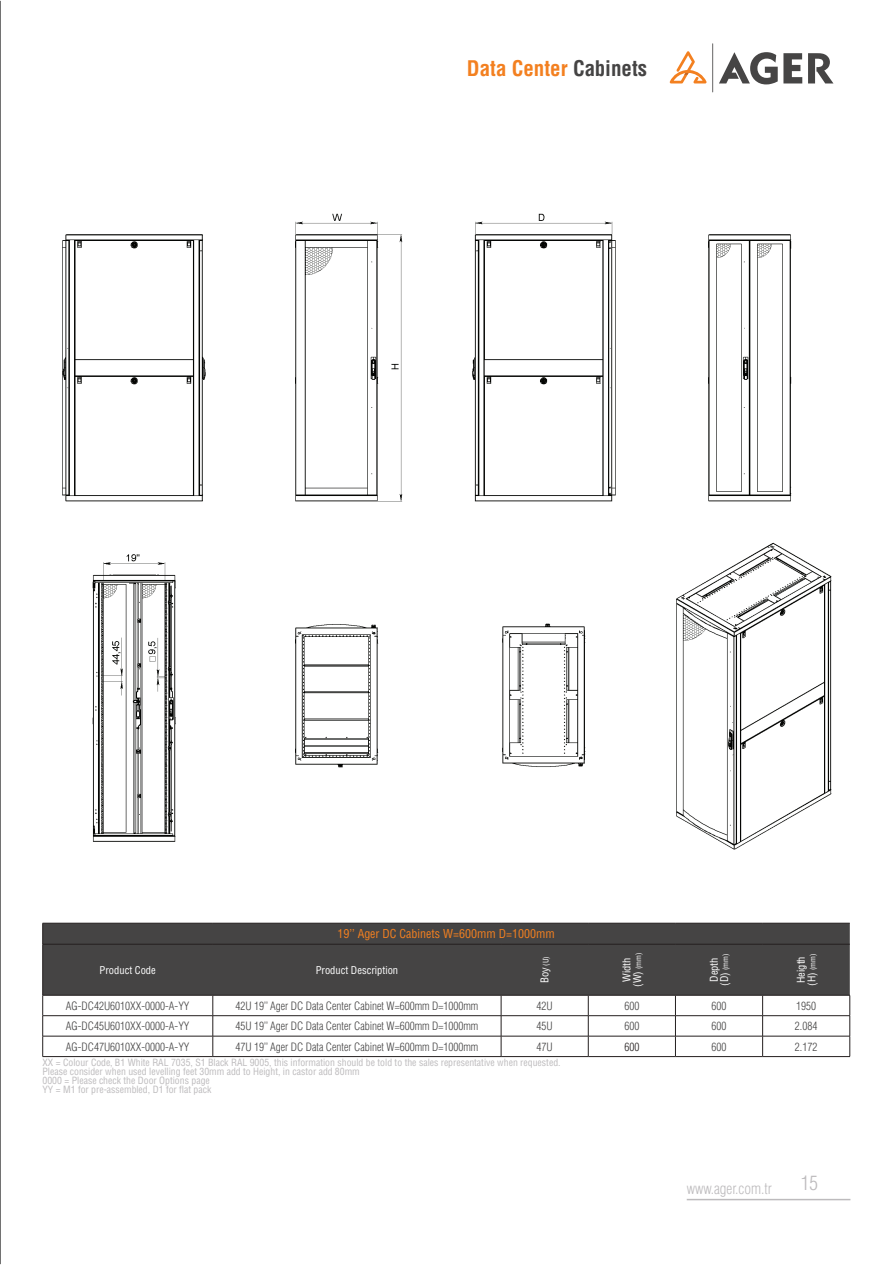
<style>
.page{position:relative;width:893px;height:1265px;background:#fff}
.page>*{position:absolute;margin:0;border:0;box-sizing:border-box;transform-origin:0 0}
.t1{font:21px "Helvetica Cond Bold Tr";color:#f38020}
.t2{font:19.5px "Helvetica Condensed Light Tr";color:#bdbbbd}
.t3{font:15px "Helvetica Condensed Light Tr";color:#bdbbbd}
.t4{font:12px "Helvetica Cond Normal Tr";color:#f38020}
.t5{font:11.25px "Helvetica Condensed Light Tr";color:#454444}
.t6{font:11.25px "Helvetica Condensed Light Tr";color:#241f1f}
.t7{font:10.5px "Helvetica Cond Normal Tr";color:#fff}
.t8{font:9.75px/9px "Helvetica Cond Normal Tr";color:#bdbbbd}
.t9{font:7.5px "Helvetica Cond Normal Tr";color:#fff}
.s1{color:#454444}
.s2{font-size:7.5px}
.s3{font-size:10.5px}
</style>
<div class="page">
<hr style="left:0;top:1px;width:1px;height:1263px;background:#454444">
<img style="left:62px;top:213px;width:770px;height:637px">
<div style="left:43px;top:924px;width:807px;height:71px;background:#454444"></div>
<hr style="left:42px;top:944px;width:1px;height:51px;background:#241f1f">
<hr style="left:43px;top:923px;width:170px;height:1px;background:#241f1f">
<svg style="left:42px;top:923px;width:1px;height:21px"></svg>
<hr style="left:213px;top:923px;width:288px;height:1px;background:#241f1f">
<hr style="left:501px;top:923px;width:87px;height:1px;background:#241f1f">
<hr style="left:588px;top:923px;width:87px;height:1px;background:#241f1f">
<hr style="left:675px;top:923px;width:88px;height:1px;background:#241f1f">
<hr style="left:763px;top:923px;width:87px;height:1px;background:#241f1f">
<hr style="left:43px;top:944px;width:170px;height:1px;background:#241f1f">
<hr style="left:213px;top:944px;width:288px;height:1px;background:#241f1f">
<hr style="left:501px;top:944px;width:87px;height:1px;background:#241f1f">
<hr style="left:588px;top:944px;width:87px;height:1px;background:#241f1f">
<hr style="left:675px;top:944px;width:88px;height:1px;background:#241f1f">
<hr style="left:763px;top:944px;width:87px;height:1px;background:#241f1f">
<hr style="left:43px;top:995px;width:170px;height:1px;background:#241f1f">
<hr style="left:213px;top:995px;width:288px;height:1px;background:#241f1f">
<hr style="left:501px;top:995px;width:87px;height:1px;background:#241f1f">
<hr style="left:588px;top:995px;width:87px;height:1px;background:#241f1f">
<hr style="left:675px;top:995px;width:88px;height:1px;background:#241f1f">
<hr style="left:763px;top:995px;width:87px;height:1px;background:#241f1f">
<hr style="left:43px;top:1015px;width:170px;height:1px;background:#241f1f">
<hr style="left:213px;top:1015px;width:288px;height:1px;background:#241f1f">
<hr style="left:501px;top:1015px;width:87px;height:1px;background:#241f1f">
<hr style="left:588px;top:1015px;width:87px;height:1px;background:#241f1f">
<hr style="left:675px;top:1015px;width:88px;height:1px;background:#241f1f">
<hr style="left:763px;top:1015px;width:87px;height:1px;background:#241f1f">
<hr style="left:43px;top:1036px;width:170px;height:1px;background:#241f1f">
<svg style="left:42px;top:995px;width:1px;height:61px"></svg>
<hr style="left:213px;top:1036px;width:288px;height:1px;background:#241f1f">
<svg style="left:213px;top:995px;width:1px;height:61px"></svg>
<hr style="left:501px;top:1036px;width:87px;height:1px;background:#241f1f">
<svg style="left:501px;top:995px;width:1px;height:61px"></svg>
<hr style="left:588px;top:1036px;width:87px;height:1px;background:#241f1f">
<svg style="left:588px;top:995px;width:1px;height:61px"></svg>
<hr style="left:675px;top:1036px;width:88px;height:1px;background:#241f1f">
<svg style="left:675px;top:995px;width:1px;height:61px"></svg>
<hr style="left:763px;top:1036px;width:87px;height:1px;background:#241f1f">
<svg style="left:762px;top:995px;width:1px;height:61px"></svg>
<svg style="left:849px;top:995px;width:1px;height:61px"></svg>
<hr style="left:43px;top:1056px;width:170px;height:1px;background:#241f1f">
<hr style="left:213px;top:1056px;width:288px;height:1px;background:#241f1f">
<hr style="left:501px;top:1056px;width:87px;height:1px;background:#241f1f">
<hr style="left:588px;top:1056px;width:87px;height:1px;background:#241f1f">
<hr style="left:675px;top:1056px;width:88px;height:1px;background:#241f1f">
<hr style="left:763px;top:1056px;width:87px;height:1px;background:#241f1f">
<hr style="left:687px;top:1198px;width:163px;height:2px;background:#bdbbbd">
<hr style="left:712px;top:43px;width:1px;height:49px;background:#464545">
<svg style="left:808px;top:53px;width:25px;height:30px"></svg>
<svg style="left:719px;top:52px;width:83px;height:32px"></svg>
<svg style="left:670px;top:51px;width:36px;height:32px"></svg>
<h1 class="t1" style="left:467px;top:55px;width:182px">Data Center <span class="s1">Cabinets</span></h1>
<p class="t4" style="left:337px;top:926px;width:219px">19’’ Ager DC Cabinets W=600mm D=1000mm</p>
<p class="t7" style="left:100px;top:963px;width:58px">Product Code</p>
<p class="t7" style="left:316px;top:963px;width:84px">Product Description</p>
<p class="t7" style="left:538px;top:983px;width:29px;rotate:-90deg">Boy <span class="s2">(U)</span></p>
<p class="t7" style="left:620px;top:982px;width:26px;rotate:-90deg">Width</p>
<p class="t9" style="left:634px;top:987px;width:36px;rotate:-90deg"><span class="s3">(W)</span> (mm)</p>
<p class="t7" style="left:707px;top:981px;width:26px;rotate:-90deg">Depth</p>
<p class="t9" style="left:721px;top:985px;width:33px;rotate:-90deg"><span class="s3">(D)</span> (mm)</p>
<p class="t7" style="left:794px;top:983px;width:28px;rotate:-90deg">Heigth</p>
<p class="t9" style="left:808px;top:985px;width:33px;rotate:-90deg"><span class="s3">(H)</span> (mm)</p>
<p class="t5" style="left:66px;top:999px;width:125px">AG-DC42U6010XX-0000-A-YY</p>
<p class="t5" style="left:235px;top:999px;width:244px">42U 19’’ Ager DC Data Center Cabinet W=600mm D=1000mm</p>
<p class="t5" style="left:537px;top:999px;width:18px">42U</p>
<p class="t5" style="left:624px;top:999px;width:16px">600</p>
<p class="t5" style="left:711px;top:999px;width:16px">600</p>
<p class="t5" style="left:796px;top:999px;width:21px">1950</p>
<p class="t5" style="left:66px;top:1019px;width:125px">AG-DC45U6010XX-0000-A-YY</p>
<p class="t5" style="left:235px;top:1019px;width:244px">45U 19’’ Ager DC Data Center Cabinet W=600mm D=1000mm</p>
<p class="t5" style="left:537px;top:1019px;width:18px">45U</p>
<p class="t5" style="left:624px;top:1019px;width:16px">600</p>
<p class="t5" style="left:711px;top:1019px;width:16px">600</p>
<p class="t5" style="left:795px;top:1019px;width:24px">2.084</p>
<p class="t5" style="left:66px;top:1040px;width:125px">AG-DC47U6010XX-0000-A-YY</p>
<p class="t5" style="left:235px;top:1040px;width:244px">47U 19’’ Ager DC Data Center Cabinet W=600mm D=1000mm</p>
<p class="t5" style="left:537px;top:1040px;width:18px">47U</p>
<p class="t6" style="left:624px;top:1040px;width:16px">600</p>
<p class="t5" style="left:711px;top:1040px;width:16px">600</p>
<p class="t5" style="left:795px;top:1040px;width:24px">2.172</p>
<p class="t8" style="left:43px;top:1058px;width:520px">XX = Colour Code, B1 White RAL 7035, S1 Black RAL 9005, this information should be told to the sales representative when requested.<br>Please consider when used levelling feet 30mm add to Height, in castor add 80mm<br>0000 = Please check the Door Options page<br>YY = M1 for pre-assembled, D1 for flat pack</p>
<h3 class="t3" style="left:687px;top:1179px;width:87px">www.ager.com.tr</h3>
<h2 class="t2" style="left:801px;top:1171px;width:19px">15</h2>
</div>
